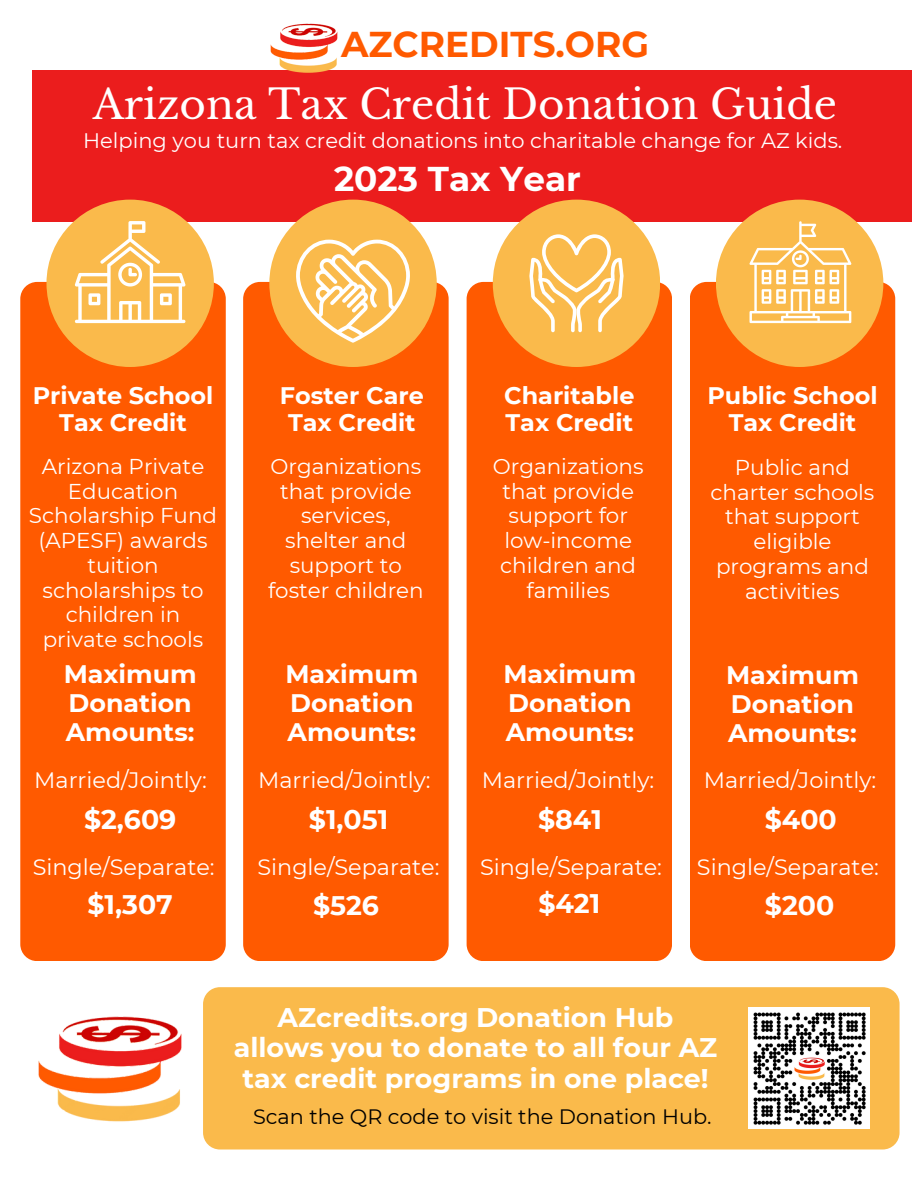
<style>
.page{position:relative;width:918px;height:1188px;background:#fff}
.page>*{position:absolute;margin:0;border:0;box-sizing:border-box;transform-origin:0 0}
.t1{font:40.5px "Libre Baskerville";color:#fff}
.t2{font:700 35.85px "Montserrat";color:#ff5a00}
.t3{font:700 34.35px "Montserrat";color:#fff}
.t4{font:700 26.85px/30.3px "Montserrat";color:#fff;text-align:center}
.t5{font:700 25.35px/29.2px "Montserrat";color:#fff}
.t6{font:700 23.85px "Montserrat";color:#fff}
.t7{font:22.35px "Montserrat";color:#fff}
.t8{font:21.45px/24.8px "Montserrat";color:#fff;text-align:center}
.t9{font:21px "Montserrat";color:#fff}
.t10{font:20.85px "Montserrat";color:#000}
</style>
<div class="page">
<div style="left:33px;top:70px;width:879px;height:151px;background:#eb1d1d"></div>
<div style="left:20px;top:282px;width:206px;height:679px;background:#ff5a00;border-radius:17px"></div>
<div style="left:46px;top:200px;width:168px;height:167px;background:#faba4b;border-radius:50%"></div>
<svg style="left:75px;top:221px;width:110px;height:102px"></svg>
<div style="left:203px;top:987px;width:696px;height:163px;background:#faba4b;border-radius:17px"></div>
<img style="left:38px;top:1016px;width:144px;height:106px">
<img style="left:270px;top:23px;width:68px;height:50px">
<img style="left:748px;top:1007px;width:122px;height:122px">
<div style="left:243px;top:282px;width:206px;height:679px;background:#ff5a00;border-radius:17px"></div>
<div style="left:269px;top:200px;width:168px;height:167px;background:#faba4b;border-radius:50%"></div>
<div style="left:467px;top:282px;width:205px;height:679px;background:#ff5a00;border-radius:17px"></div>
<div style="left:493px;top:200px;width:167px;height:167px;background:#faba4b;border-radius:50%"></div>
<div style="left:690px;top:282px;width:205px;height:679px;background:#ff5a00;border-radius:17px"></div>
<div style="left:716px;top:200px;width:167px;height:167px;background:#faba4b;border-radius:50%"></div>
<svg style="left:296px;top:240px;width:114px;height:103px"></svg>
<svg style="left:529px;top:234px;width:95px;height:98px"></svg>
<svg style="left:750px;top:221px;width:101px;height:102px"></svg>
<p class="t2" style="left:341px;top:23px;width:310px">AZCREDITS.ORG</p>
<p class="t1" style="left:93px;top:79px;width:746px">Arizona Tax Credit Donation Guide</p>
<p class="t9" style="left:83px;top:128px;width:761px">Helping you turn tax credit donations into charitable change for AZ kids.</p>
<p class="t3" style="left:334px;top:158px;width:249px">2023 Tax Year</p>
<p class="t6" style="left:33px;top:381px;width:182px">Private School</p>
<p class="t6" style="left:59px;top:408px;width:129px">Tax Credit</p>
<p class="t8" style="left:29px;top:454px;width:190px">Arizona Private<br>Education<br>Scholarship Fund (APESF) awards tuition scholarships to children in private schools</p>
<p class="t5" style="left:64px;top:659px;width:134px">Maximum<br>Donation<br>Amounts:</p>
<p class="t6" style="left:280px;top:381px;width:145px">Foster Care</p>
<p class="t6" style="left:288px;top:408px;width:129px">Tax Credit</p>
<p class="t8" style="left:268px;top:454px;width:157px">Organizations that provide services, shelter and support to foster children</p>
<p class="t5" style="left:285px;top:659px;width:134px">Maximum<br>Donation<br>Amounts:</p>
<p class="t6" style="left:504px;top:381px;width:132px">Charitable</p>
<p class="t6" style="left:506px;top:408px;width:129px">Tax Credit</p>
<p class="t8" style="left:493px;top:454px;width:152px">Organizations that provide support for low-income children and families</p>
<p class="t5" style="left:503px;top:659px;width:134px">Maximum<br>Donation<br>Amounts:</p>
<p class="t7" style="left:34px;top:766px;width:174px">Married/Jointly:</p>
<p class="t7" style="left:258px;top:766px;width:174px">Married/Jointly:</p>
<p class="t7" style="left:482px;top:766px;width:174px">Married/Jointly:</p>
<p class="t4" style="left:84px;top:804px;width:94px">$2,609</p>
<p class="t7" style="left:33px;top:853px;width:183px">Single/Separate:</p>
<p class="t4" style="left:87px;top:889px;width:87px">$1,307</p>
<p class="t4" style="left:309px;top:804px;width:81px">$1,051</p>
<p class="t7" style="left:258px;top:853px;width:183px">Single/Separate:</p>
<p class="t4" style="left:313px;top:890px;width:67px">$526</p>
<p class="t4" style="left:538px;top:804px;width:65px">$841</p>
<p class="t7" style="left:480px;top:853px;width:183px">Single/Separate:</p>
<p class="t4" style="left:538px;top:888px;width:63px">$421</p>
<p class="t6" style="left:707px;top:381px;width:172px">Public School</p>
<p class="t6" style="left:729px;top:408px;width:129px">Tax Credit</p>
<p class="t8" style="left:711px;top:455px;width:165px">Public and charter schools that support eligible programs and activities</p>
<p class="t5" style="left:726px;top:660px;width:134px">Maximum<br>Donation<br>Amounts:</p>
<p class="t7" style="left:704px;top:766px;width:174px">Married/Jointly:</p>
<p class="t4" style="left:765px;top:804px;width:73px">$400</p>
<p class="t7" style="left:697px;top:853px;width:183px">Single/Separate:</p>
<p class="t4" style="left:765px;top:890px;width:71px">$200</p>
<p class="t4" style="left:278px;top:1002px;width:397px">AZcredits.org Donation Hub</p>
<p class="t4" style="left:234px;top:1033px;width:485px">allows you to donate to all four AZ tax credit programs in one place!</p>
<p class="t10" style="left:253px;top:1104px;width:460px">Scan the QR code to visit the Donation Hub.</p>
</div>
